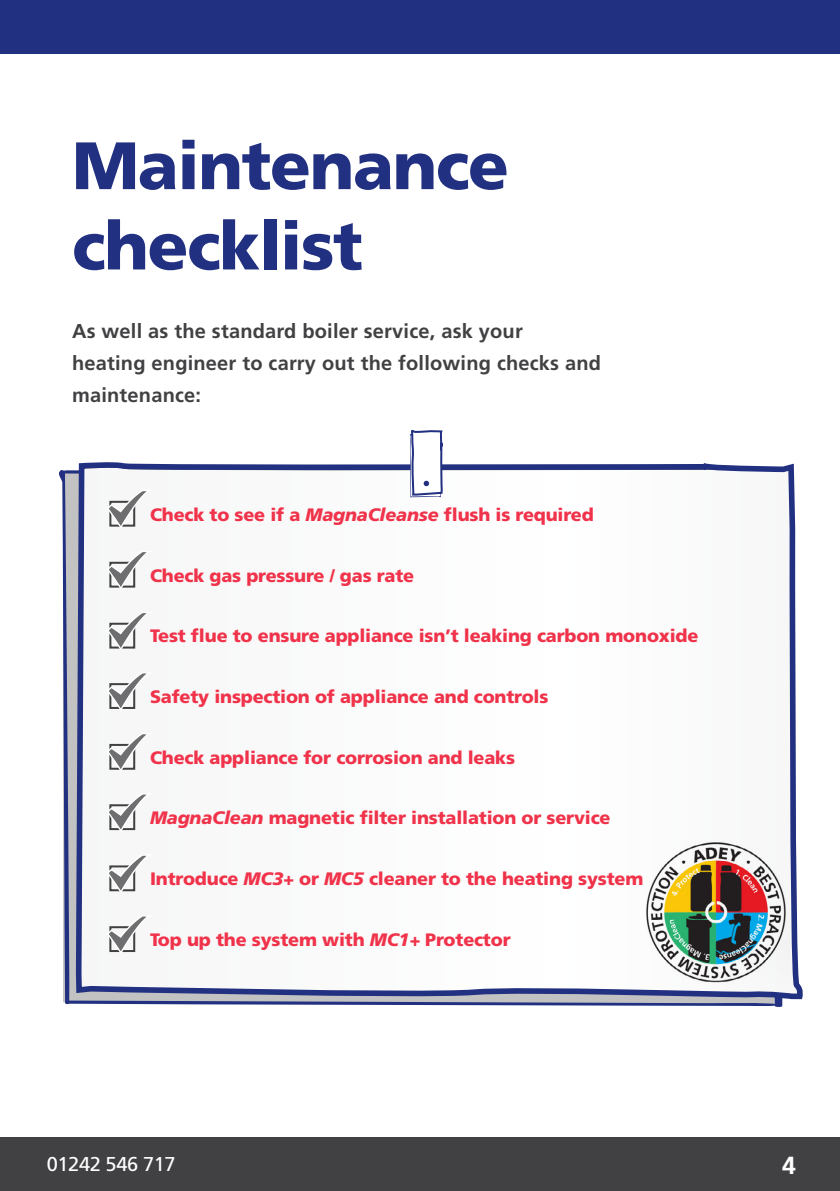
<style>
.page{position:relative;width:840px;height:1191px;background:#fff}
.page>*{position:absolute;margin:0;border:0;box-sizing:border-box;transform-origin:0 0}
.t1{font:900 67px/80.2px "Frutiger";letter-spacing:-.02em;color:#213080}
.t2{font:700 24.8px "Frutiger";color:#fff}
.t3{font:700 20px/32px "Frutiger";letter-spacing:.01em;color:#414042}
.t4{font:20px "Frutiger LT Std";letter-spacing:-.02em;color:#fff}
.t5{font:900 18px "Frutiger";letter-spacing:-.01em;color:#f0334a}
.s1{font-style:italic}
</style>
<div class="page">
<div style="left:0;top:1137px;width:839px;height:54px;background:#414042"></div>
<div style="left:0;top:0;width:839px;height:54px;background:#213080"></div>
<svg style="left:782px;top:463px;width:21px;height:544px"></svg>
<img style="left:782px;top:835px;width:6px;height:149px">
<svg style="left:59px;top:430px;width:723px;height:577px"></svg>
<h1 class="t1" style="left:72px;top:125px;width:438px">Maintenance checklist</h1>
<p class="t3" style="left:72px;top:315px;width:530px">As well as the standard boiler service, ask your heating engineer to carry out the following checks and maintenance:</p>
<p class="t5" style="left:150px;top:504px;width:445px">Check to see if a <span class="s1">MagnaCleanse</span> flush is required</p>
<p class="t5" style="left:150px;top:564px;width:265px">Check gas pressure / gas rate</p>
<p class="t5" style="left:150px;top:625px;width:549px">Test flue to ensure appliance isn’t leaking carbon monoxide</p>
<p class="t5" style="left:150px;top:686px;width:399px">Safety inspection of appliance and controls</p>
<p class="t5" style="left:150px;top:746px;width:366px">Check appliance for corrosion and leaks</p>
<p class="t5" style="left:150px;top:807px;width:462px"><span class="s1">MagnaClean</span> magnetic filter installation or service</p>
<p class="t5" style="left:150px;top:868px;width:494px">Introduce <span class="s1">MC3+</span> or <span class="s1">MC5</span> cleaner to the heating system</p>
<p class="t5" style="left:150px;top:928px;width:362px">Top up the system with <span class="s1">MC1+</span> Protector</p>
<p class="t4" style="left:47px;top:1152px;width:130px">01242 546 717</p>
<h2 class="t2" style="left:781px;top:1151px;width:15px">4</h2>
</div>
